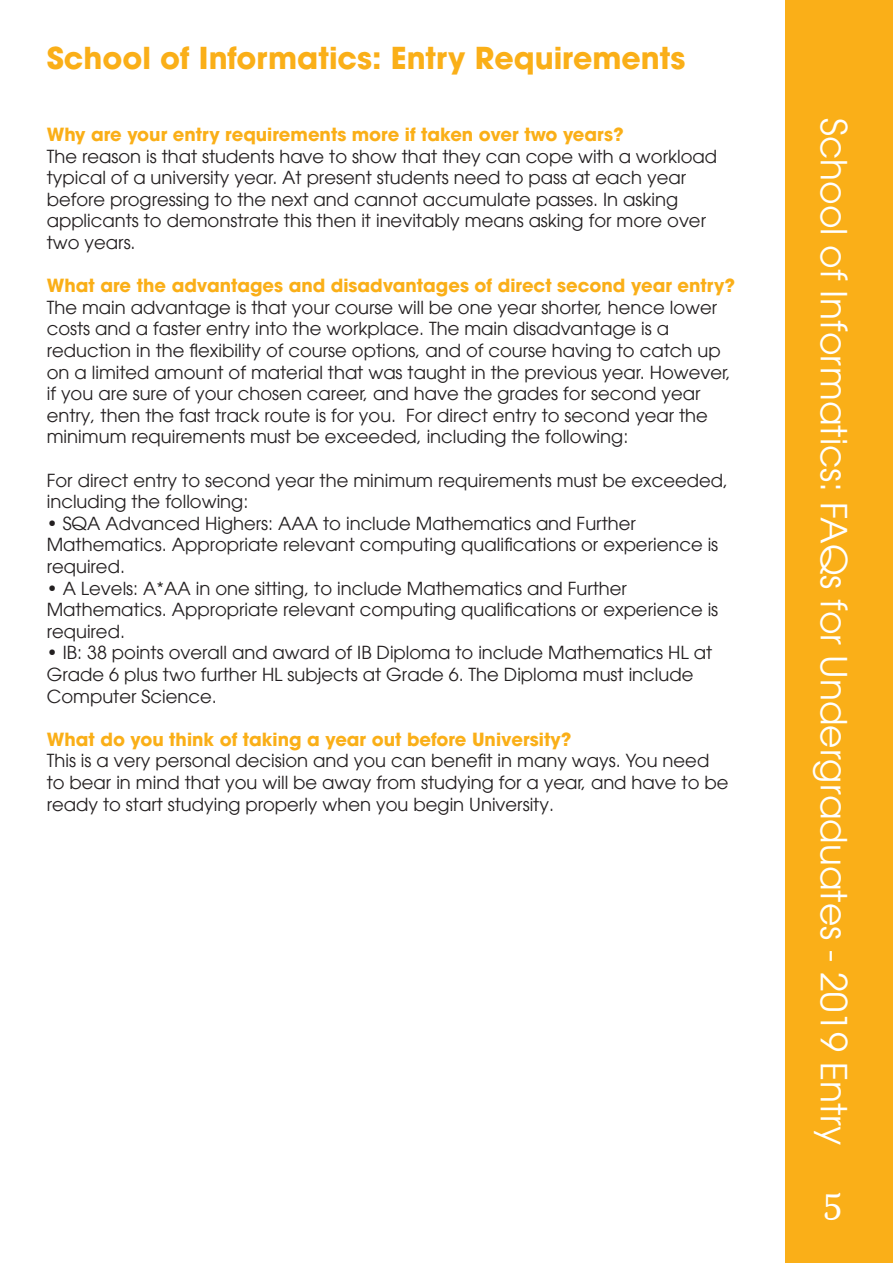
<style>
.page{position:relative;width:893px;height:1263px;background:#fff}
.page>*{position:absolute;margin:0;border:0;box-sizing:border-box;transform-origin:0 0}
.t1{font:39.3px "Bagatela";color:#fff}
.t2{font:36px "Avant Garde LT";color:#fff}
.t3{font:700 30px "Avant Garde LT";color:#faaf18}
.t4{font:18px/21.6px "Avant Garde LT";color:#231f20}
.t5{font:700 18px "Avant Garde LT";color:#faaf18}
</style>
<div class="page">
<div style="left:785px;top:0;width:108px;height:1263px;background:#faaf18"></div>
<p class="t3" style="left:47px;top:38px;width:640px">School of Informatics: Entry Requirements</p>
<p class="t5" style="left:47px;top:123px;width:578px">Why are your entry requirements more if taken over two years?</p>
<p class="t4" style="left:47px;top:145px;width:672px">The reason is that students have to show that they can cope with a workload typical of a university year. At present students need to pass at each year before progressing to the next and cannot accumulate passes. In asking applicants to demonstrate this then it inevitably means asking for more over two years.</p>
<p class="t5" style="left:47px;top:274px;width:690px">What are the advantages and disadvantages of direct second year entry?</p>
<p class="t4" style="left:47px;top:296px;width:685px">The main advantage is that your course will be one year shorter, hence lower costs and a faster entry into the workplace. The main disadvantage is a reduction in the flexibility of course options, and of course having to catch up on a limited amount of material that was taught in the previous year. However, if you are sure of your chosen career, and have the grades for second year entry, then the fast track route is for you. For direct entry to second year the minimum requirements must be exceeded, including the following:</p>
<p class="t4" style="left:47px;top:469px;width:683px">For direct entry to second year the minimum requirements must be exceeded, including the following:</p>
<p class="t4" style="left:47px;top:512px;width:673px">• SQA Advanced Highers: AAA to include Mathematics and Further<br>Mathematics. Appropriate relevant computing qualifications or experience is required.</p>
<p class="t4" style="left:47px;top:577px;width:673px">• A Levels: A*AA in one sitting, to include Mathematics and Further<br>Mathematics. Appropriate relevant computing qualifications or experience is required.</p>
<p class="t4" style="left:47px;top:642px;width:667px">• IB: 38 points overall and award of IB Diploma to include Mathematics HL at<br>Grade 6 plus two further HL subjects at Grade 6. The Diploma must include<br>Computer Science.</p>
<p class="t5" style="left:47px;top:727px;width:526px">What do you think of taking a year out before University?</p>
<p class="t4" style="left:47px;top:750px;width:683px">This is a very personal decision and you can benefit in many ways. You need to bear in mind that you will be away from studying for a year, and have to be ready to start studying properly when you begin University.</p>
<p class="t2" style="left:855px;top:118px;width:1029px;rotate:90deg">School of Informatics: FAQs for Undergraduates - 2019 Entry</p>
<p class="t1" style="left:822px;top:1178px;width:22px">5</p>
</div>
